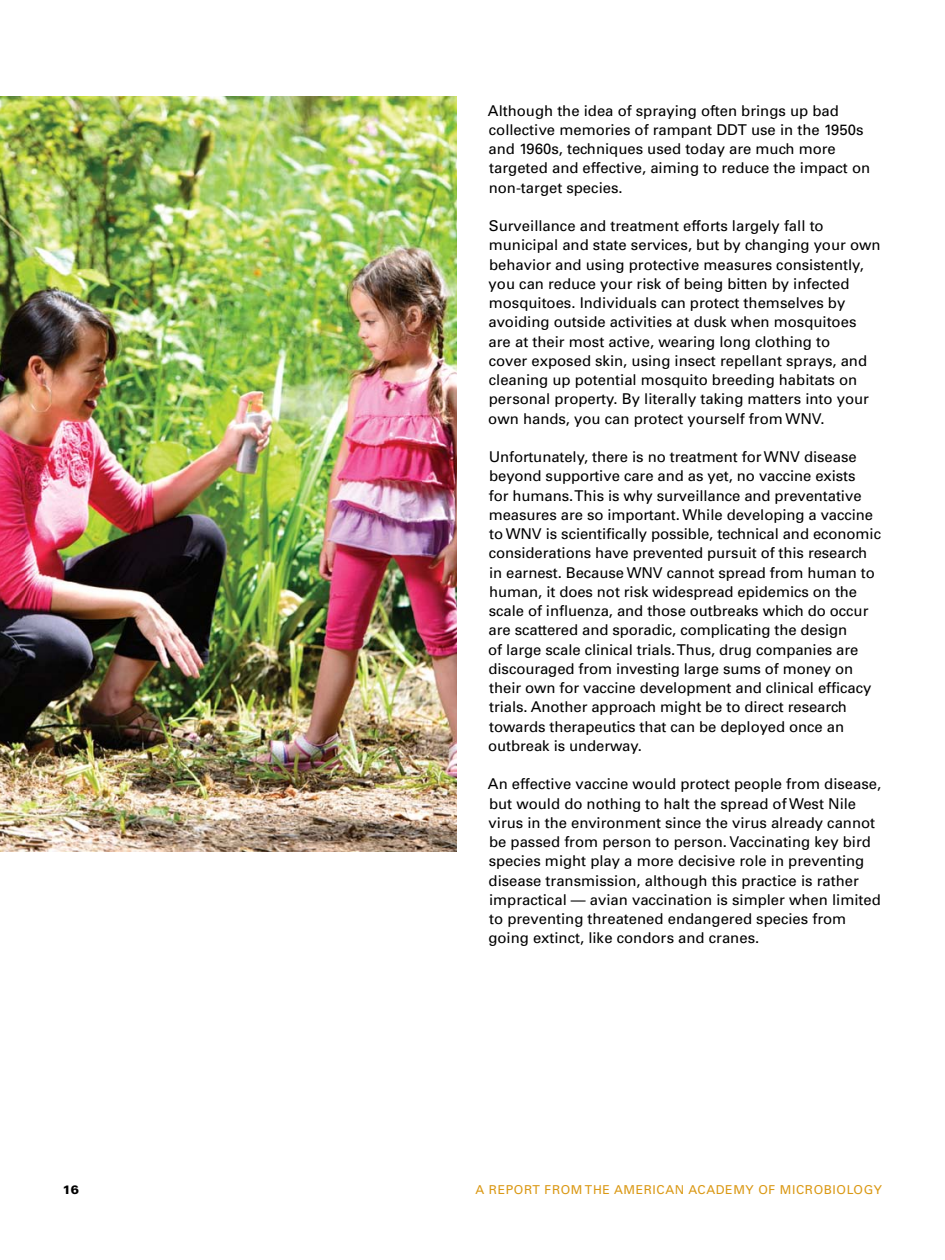
<style>
.page{position:relative;width:945px;height:1260px;background:#fff}
.page>*{position:absolute;margin:0;border:0;box-sizing:border-box;transform-origin:0 0}
.Text{font:14.88px/19.2px "Univers";color:#000}
.t1{font:12.25px "Univers";letter-spacing:.05em;color:#da9814}
.t2{font:900 12.25px "Univers";color:#000}
</style>
<div class="page">
<img style="left:0;top:96px;width:457px;height:755px">
<p class="Text" style="left:488px;top:100px;width:384px">Although the idea of spraying often brings up bad collective memories of rampant DDT use in the 1950s and 1960s, techniques used today are much more targeted and effective, aiming to reduce the impact on non-target species.</p>
<p class="Text" style="left:488px;top:216px;width:394px">Surveillance and treatment efforts largely fall to municipal and state services, but by changing your own behavior and using protective measures consistently, you can reduce your risk of being bitten by infected mosquitoes. Individuals can protect themselves by avoiding outside activities at dusk when mosquitoes are at their most active, wearing long clothing to<br>cover exposed skin, using insect repellant sprays, and cleaning up potential mosquito breeding habitats on personal property. By literally taking matters into your own hands, you can protect yourself from WNV.</p>
<p class="Text" style="left:488px;top:447px;width:394px">Unfortunately, there is no treatment for WNV disease beyond supportive care and as yet, no vaccine exists<br>for humans. This is why surveillance and preventative measures are so important. While developing a vaccine to WNV is scientifically possible, technical and economic considerations have prevented pursuit of this research in earnest. Because WNV cannot spread from human to human, it does not risk widespread epidemics on the scale of influenza, and those outbreaks which do occur are scattered and sporadic, complicating the design<br>of large scale clinical trials. Thus, drug companies are discouraged from investing large sums of money on their own for vaccine development and clinical efficacy trials. Another approach might be to direct research towards therapeutics that can be deployed once an outbreak is underway.</p>
<p class="Text" style="left:488px;top:774px;width:395px">An effective vaccine would protect people from disease, but would do nothing to halt the spread of West Nile virus in the environment since the virus already cannot be passed from person to person. Vaccinating key bird species might play a more decisive role in preventing disease transmission, although this practice is rather impractical — avian vaccination is simpler when limited to preventing threatened endangered species from going extinct, like condors and cranes.</p>
<p class="t2" style="left:63px;top:1182px;width:18px">16</p>
<p class="t1" style="left:476px;top:1182px;width:408px">A REPORT FROM THE AMERICAN ACADEMY OF MICROBIOLOGY</p>
</div>
